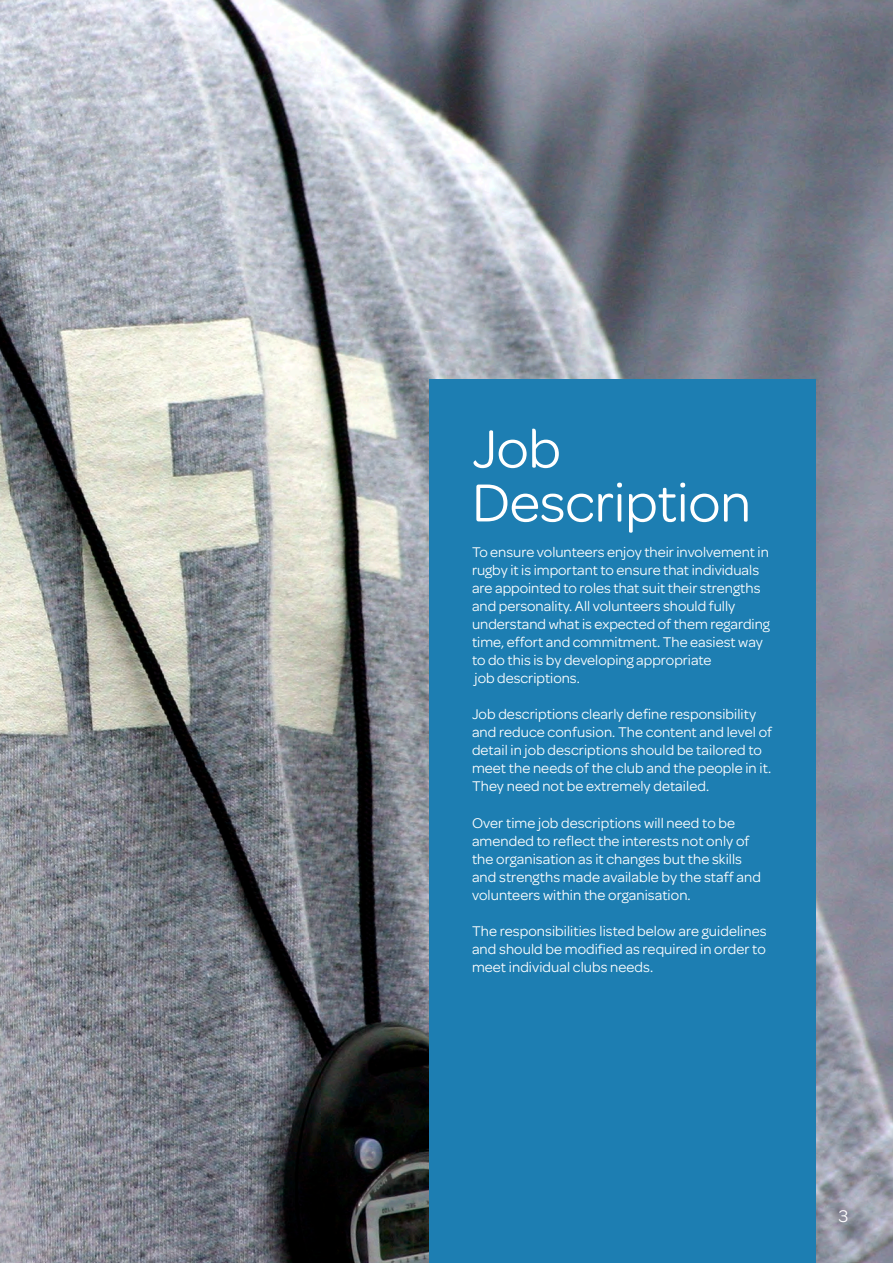
<style>
.page{position:relative;width:893px;height:1263px;background:#fff}
.page>*{position:absolute;margin:0;border:0;box-sizing:border-box;transform-origin:0 0}
.heading_style{font:57px/54px "Omnes";letter-spacing:-.005em;color:#fff}
.heading_style-2{font:18px "Omnes";color:#fff}
.t1{font:15px/18px "Omnes";letter-spacing:.005em;color:#fff}
</style>
<div class="page">
<img style="left:0;top:0;width:893px;height:1263px">
<div style="left:429px;top:379px;width:387px;height:884px;background:#1d7eb2"></div>
<p class="heading_style" style="left:472px;top:422px;width:281px">Job<br>Description</p>
<p class="t1" style="left:472px;top:543px;width:299px">To ensure volunteers enjoy their involvement in rugby it is important to ensure that individuals are appointed to roles that suit their strengths and personality. All volunteers should fully understand what is expected of them regarding time, effort and commitment. The easiest way to do this is by developing appropriate<br>job descriptions.</p>
<p class="t1" style="left:472px;top:705px;width:302px">Job descriptions clearly define responsibility and reduce confusion. The content and level of detail in job descriptions should be tailored to meet the needs of the club and the people in it.<br>They need not be extremely detailed.</p>
<p class="t1" style="left:472px;top:813px;width:290px">Over time job descriptions will need to be amended to reflect the interests not only of the organisation as it changes but the skills and strengths made available by the staff and volunteers within the organisation.</p>
<p class="t1" style="left:472px;top:921px;width:296px;text-align:justify">The responsibilities listed below are guidelines and should be modified as required in order to meet individual clubs needs.</p>
<p class="heading_style-2" style="left:839px;top:1206px;width:11px">3</p>
</div>
